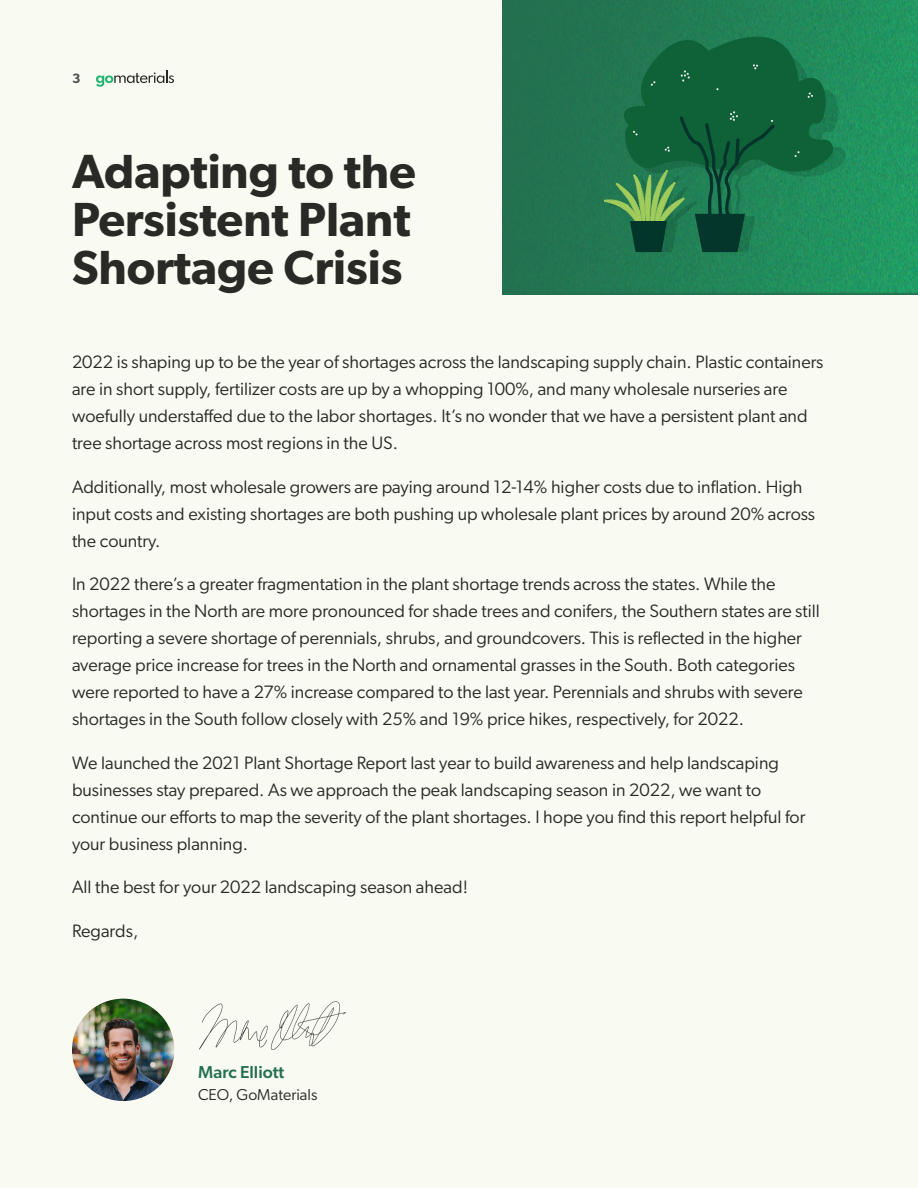
<style>
.page{position:relative;width:918px;height:1188px;background:#f9faf2}
.page>*{position:absolute;margin:0;border:0;box-sizing:border-box;transform-origin:0 0}
.t1{font:600 48px/48px "Gibson";color:#292926;text-align:justify}
.t2{font:18px/27px "Gibson";color:#292926}
.t3{font:500 17.25px "Gibson";color:#24704f}
.t4{font:15.9px "Gibson";color:#292926}
.t5{font:600 13.5px "Gibson";color:#4f4f4f}
</style>
<div class="page">
<svg style="left:96px;top:71px;width:78px;height:16px"></svg>
<img style="left:502px;top:0;width:416px;height:295px">
<img style="left:72px;top:999px;width:102px;height:102px;border-radius:51px">
<img style="left:199px;top:1001px;width:147px;height:49px">
<svg style="left:835px;top:51px;width:13px;height:201px;background:#20905e"></svg>
<svg style="left:604px;top:4px;width:231px;height:248px;background:#1c7248"></svg>
<p class="t5" style="left:72px;top:70px;width:10px">3</p>
<h1 class="t1" style="left:72px;top:146px;width:345px">Adapting to the Persistent Plant Shortage Crisis</h1>
<p class="t2" style="left:72px;top:348px;width:753px">2022 is shaping up to be the year of shortages across the landscaping supply chain. Plastic containers are in short supply, fertilizer costs are up by a whopping 100%, and many wholesale nurseries are woefully understaffed due to the labor shortages. It’s no wonder that we have a persistent plant and tree shortage across most regions in the US.</p>
<p class="t2" style="left:72px;top:473px;width:745px">Additionally, most wholesale growers are paying around 12-14% higher costs due to inflation. High input costs and existing shortages are both pushing up wholesale plant prices by around 20% across the country.</p>
<p class="t2" style="left:72px;top:570px;width:749px">In 2022 there’s a greater fragmentation in the plant shortage trends across the states. While the shortages in the North are more pronounced for shade trees and conifers, the Southern states are still reporting a severe shortage of perennials, shrubs, and groundcovers. This is reflected in the higher average price increase for trees in the North and ornamental grasses in the South. Both categories were reported to have a 27% increase compared to the last year. Perennials and shrubs with severe shortages in the South follow closely with 25% and 19% price hikes, respectively, for 2022.</p>
<p class="t2" style="left:72px;top:749px;width:735px">We launched the 2021 Plant Shortage Report last year to build awareness and help landscaping businesses stay prepared. As we approach the peak landscaping season in 2022, we want to continue our efforts to map the severity of the plant shortages. I hope you find this report helpful for your business planning.</p>
<p class="t2" style="left:72px;top:873px;width:397px">All the best for your 2022 landscaping season ahead!</p>
<p class="t2" style="left:72px;top:917px;width:68px">Regards,</p>
<p class="t3" style="left:198px;top:1062px;width:88px">Marc Elliott</p>
<p class="t4" style="left:198px;top:1085px;width:121px">CEO, GoMaterials</p>
</div>
